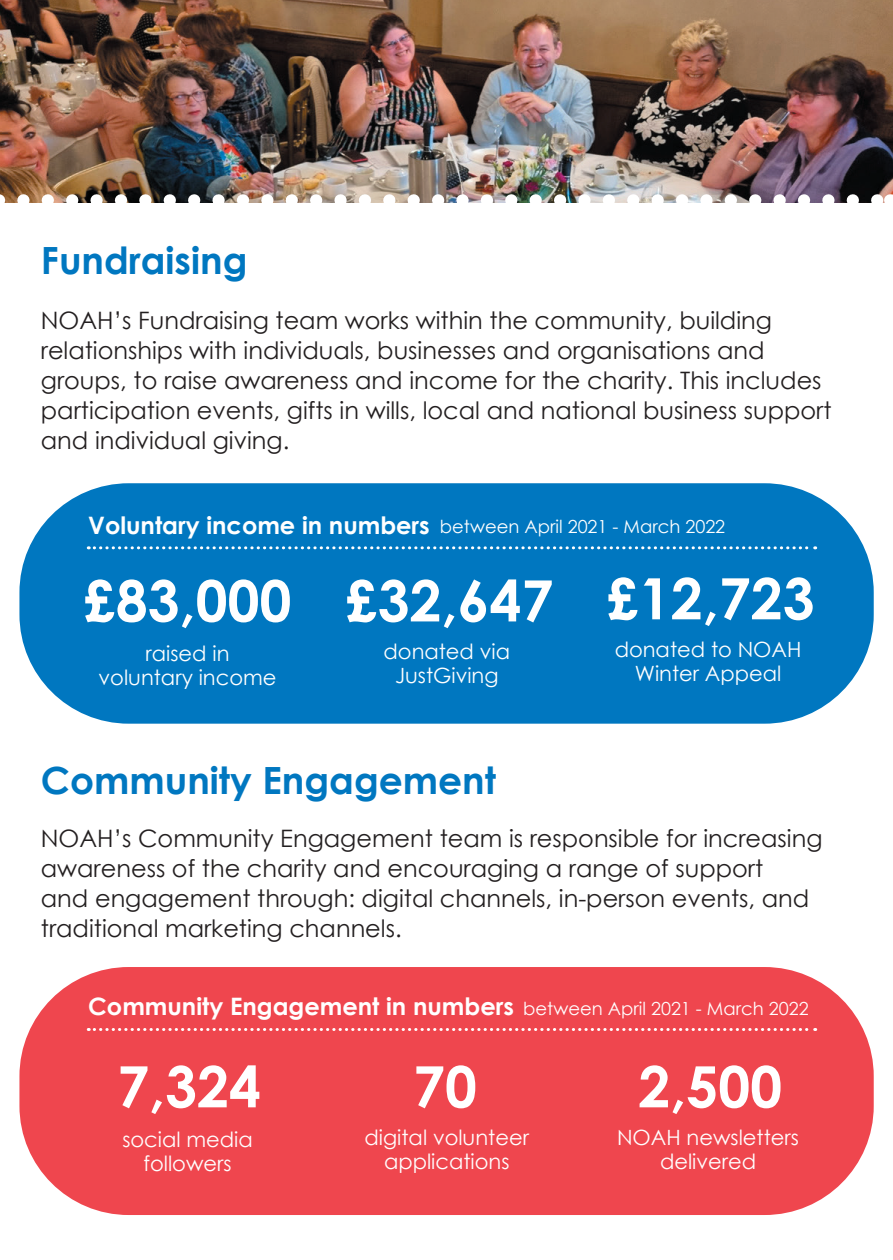
<style>
.page{position:relative;width:893px;height:1260px;background:#fff}
.page>*{position:absolute;margin:0;border:0;box-sizing:border-box;transform-origin:0 0}
.t1{font:700 57px "Century Gothic";color:#fff}
.t2{font:700 37.5px "Century Gothic";color:#0077c0}
.t3{font:24px/30px "Century Gothic";color:#231f20}
.t4{font:700 24px "Century Gothic";color:#fff}
.t5{font:21px/24px "Century Gothic";color:#fff;text-align:center}
.t6{font:18px "Century Gothic";color:#fff}
</style>
<div class="page">
<div style="left:19px;top:483px;width:854px;height:240px;background:#0077c0;border-radius:109px"></div>
<svg style="left:88px;top:546px;width:727px;height:3px"></svg>
<div style="left:19px;top:966px;width:854px;height:248px;background:#ef464e;border-radius:109px"></div>
<svg style="left:88px;top:1028px;width:727px;height:2px"></svg>
<img style="left:0;top:0;width:892px;height:203px">
<img style="left:0;top:194px;width:877px;height:9px">
<h2 class="t2" style="left:41px;top:237px;width:208px">Fundraising</h2>
<p class="t3" style="left:41px;top:305px;width:791px">NOAH’s Fundraising team works within the community, building relationships with individuals, businesses and organisations and groups, to raise awareness and income for the charity. This includes participation events, gifts in wills, local and national business support and individual giving.</p>
<p class="t4" style="left:88px;top:509px;width:343px">Voluntary income in numbers</p>
<p class="t6" style="left:440px;top:515px;width:287px">between April 2021 - March 2022</p>
<h1 class="t1" style="left:84px;top:565px;width:209px">£83,000</h1>
<p class="t5" style="left:99px;top:641px;width:179px">raised in voluntary income</p>
<h1 class="t1" style="left:345px;top:565px;width:209px">£32,647</h1>
<p class="t5" style="left:383px;top:639px;width:128px">donated via<br>JustGiving</p>
<h1 class="t1" style="left:606px;top:562px;width:209px">£12,723</h1>
<p class="t5" style="left:614px;top:636px;width:188px">donated to NOAH<br>Winter Appeal</p>
<h2 class="t2" style="left:41px;top:756px;width:456px">Community Engagement</h2>
<p class="t3" style="left:41px;top:823px;width:782px">NOAH’s Community Engagement team is responsible for increasing awareness of the charity and encouraging a range of support<br>and engagement through: digital channels, in-person events, and traditional marketing channels.</p>
<p class="t4" style="left:88px;top:991px;width:427px">Community Engagement in numbers</p>
<p class="t6" style="left:523px;top:997px;width:287px">between April 2021 - March 2022</p>
<h1 class="t1" style="left:117px;top:1050px;width:145px">7,324</h1>
<p class="t5" style="left:122px;top:1126px;width:132px">social media followers</p>
<h1 class="t1" style="left:413px;top:1050px;width:65px">70</h1>
<p class="t5" style="left:364px;top:1124px;width:166px">digital volunteer applications</p>
<h1 class="t1" style="left:638px;top:1050px;width:145px">2,500</h1>
<p class="t5" style="left:616px;top:1124px;width:183px">NOAH newsletters delivered</p>
</div>
